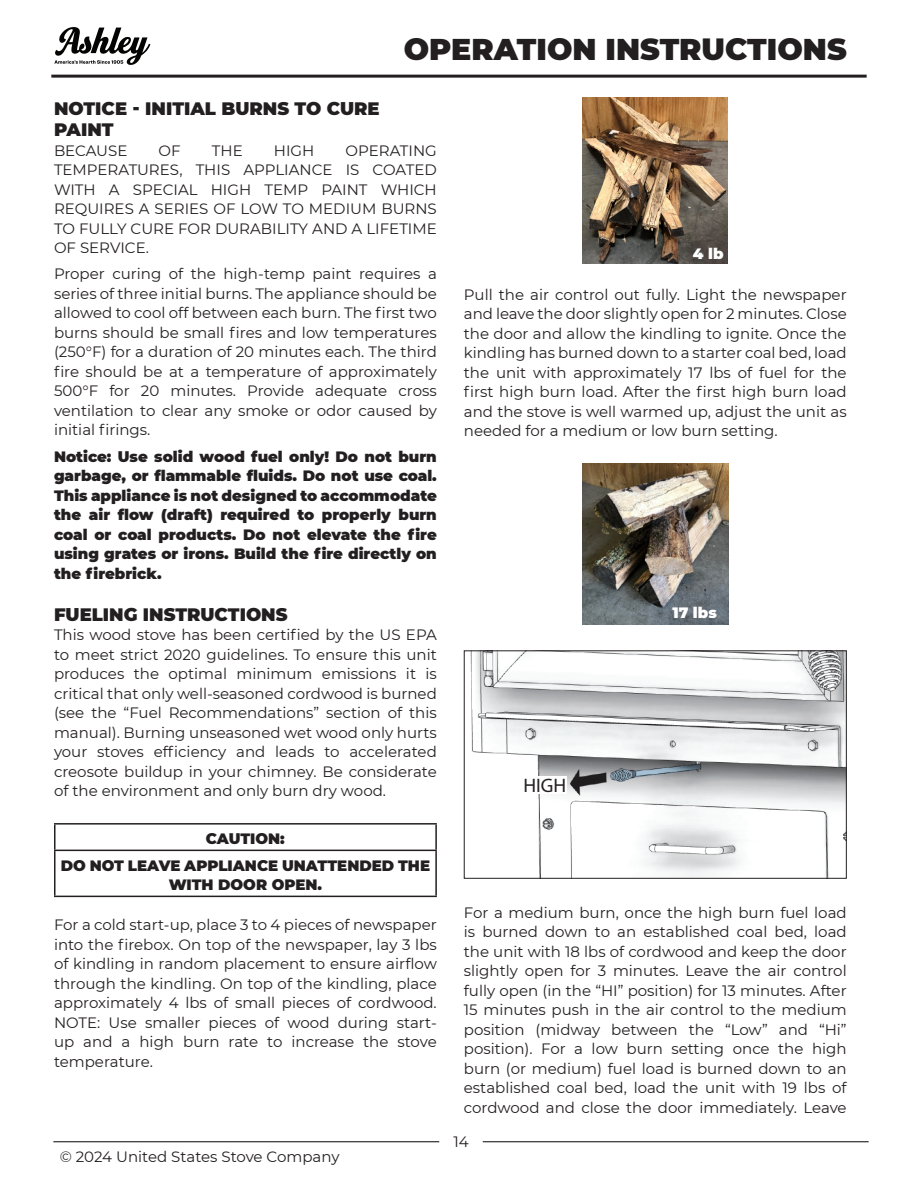
<style>
.page{position:relative;width:918px;height:1188px;background:#fff}
.page>*{position:absolute;margin:0;border:0;box-sizing:border-box;transform-origin:0 0}
.Section_Headers{font:900 30px "Montserrat";color:#231f20}
.t1{font:19.5px "Myriad Pro";color:#231f20}
.Sub-Section_Header{font:900 18px/21.6px "Montserrat";color:#231f20}
.Body_Text{font:15px/19.5px "Montserrat";color:#231f20;text-align:justify}
.Body_Text-2{font:900 15px/19.5px "Montserrat";color:#231f20;text-align:justify}
.Centered_BLACK{font:900 15px/19.5px "Montserrat";color:#231f20;text-align:center}
.Table{font:900 15px "Montserrat";color:#fff}
</style>
<div class="page">
<hr style="left:53px;top:1141px;width:386px;height:1px;background:#231f20">
<hr style="left:483px;top:1141px;width:386px;height:1px;background:#231f20">
<svg style="left:54px;top:27px;width:96px;height:38px"></svg>
<hr style="left:51px;top:75px;width:816px;height:3px;background:#231f20">
<hr style="left:54px;top:823px;width:383px;height:2px;background:#231f20">
<hr style="left:54px;top:825px;width:2px;height:25px;background:#231f20">
<hr style="left:435px;top:825px;width:2px;height:25px;background:#231f20">
<hr style="left:54px;top:850px;width:383px;height:1px;background:#231f20">
<hr style="left:54px;top:851px;width:2px;height:45px;background:#231f20">
<hr style="left:435px;top:851px;width:2px;height:45px;background:#231f20">
<hr style="left:54px;top:896px;width:383px;height:1px;background:#231f20">
<img style="left:583px;top:97px;width:145px;height:167px">
<img style="left:582px;top:463px;width:147px;height:161px">
<img style="left:470px;top:652px;width:375px;height:225px">
<div style="left:523px;top:776px;width:44px;height:18px;background:#fff"></div>
<div style="left:464px;top:650px;width:383px;height:229px;border:1px solid #231f20"></div>
<p class="Section_Headers" style="left:404px;top:27px;width:444px">OPERATION INSTRUCTIONS</p>
<p class="Sub-Section_Header" style="left:54px;top:96px;width:327px">NOTICE - INITIAL BURNS TO CURE<br>PAINT</p>
<p class="Body_Text" style="left:54px;top:140px;width:75px">BECAUSE</p>
<p class="Body_Text" style="left:159px;top:140px;width:24px">OF</p>
<p class="Body_Text" style="left:212px;top:140px;width:32px">THE</p>
<p class="Body_Text" style="left:274px;top:140px;width:42px">HIGH</p>
<p class="Body_Text" style="left:54px;top:140px;width:384px;text-indent:292px">OPERATING TEMPERATURES, THIS APPLIANCE IS COATED WITH A SPECIAL HIGH TEMP PAINT WHICH REQUIRES A SERIES OF LOW TO MEDIUM BURNS TO FULLY CURE FOR DURABILITY AND A LIFETIME OF SERVICE.</p>
<p class="Body_Text" style="left:54px;top:264px;width:384px">Proper curing of the high-temp paint requires a series of three initial burns. The appliance should be allowed to cool off between each burn. The first two burns should be small fires and low temperatures (250°F) for a duration of 20 minutes each. The third fire should be at a temperature of approximately 500°F for 20 minutes. Provide adequate cross ventilation to clear any smoke or odor caused by initial firings.</p>
<p class="Body_Text-2" style="left:54px;top:446px;width:384px">Notice: Use solid wood fuel only! Do not burn garbage, or flammable fluids. Do not use coal.<br>This appliance is not designed to accommodate the air flow (draft) required to properly burn coal or coal products. Do not elevate the fire using grates or irons. Build the fire directly on the firebrick.</p>
<p class="Sub-Section_Header" style="left:54px;top:602px;width:235px">FUELING INSTRUCTIONS</p>
<p class="Body_Text" style="left:54px;top:624px;width:384px">This wood stove has been certified by the US EPA to meet strict 2020 guidelines. To ensure this unit produces the optimal minimum emissions it is critical that only well-seasoned cordwood is burned (see the “Fuel Recommendations” section of this manual). Burning unseasoned wet wood only hurts your stoves efficiency and leads to accelerated creosote buildup in your chimney. Be considerate of the environment and only burn dry wood.</p>
<p class="Centered_BLACK" style="left:206px;top:828px;width:80px">CAUTION:</p>
<p class="Centered_BLACK" style="left:61px;top:855px;width:371px">DO NOT LEAVE APPLIANCE UNATTENDED THE<br>WITH DOOR OPEN.</p>
<p class="Body_Text" style="left:54px;top:915px;width:384px">For a cold start-up, place 3 to 4 pieces of newspaper into the firebox. On top of the newspaper, lay 3 lbs of kindling in random placement to ensure airflow through the kindling. On top of the kindling, place approximately 4 lbs of small pieces of cordwood.<br>NOTE: Use smaller pieces of wood during start&shy;up and a high burn rate to increase the stove temperature.</p>
<p class="Body_Text" style="left:60px;top:1146px;width:281px">© 2024 United States Stove Company</p>
<p class="Table" style="left:693px;top:242px;width:32px">4 lb</p>
<p class="Body_Text" style="left:464px;top:284px;width:384px">Pull the air control out fully. Light the newspaper and leave the door slightly open for 2 minutes. Close the door and allow the kindling to ignite. Once the kindling has burned down to a starter coal bed, load the unit with approximately 17 lbs of fuel for the first high burn load. After the first high burn load and the stove is well warmed up, adjust the unit as needed for a medium or low burn setting.</p>
<p class="t1" style="left:524px;top:774px;width:44px">HIGH</p>
<p class="Table" style="left:673px;top:601px;width:46px">17 lbs</p>
<p class="Body_Text" style="left:464px;top:902px;width:384px">For a medium burn, once the high burn fuel load is burned down to an established coal bed, load the unit with 18 lbs of cordwood and keep the door slightly open for 3 minutes. Leave the air control fully open (in the “HI” position) for 13 minutes. After 15 minutes push in the air control to the medium position (midway between the “Low” and “Hi” position). For a low burn setting once the high burn (or medium) fuel load is burned down to an established coal bed, load the unit with 19 lbs of cordwood and close the door immediately. Leave</p>
<p class="Body_Text" style="left:453px;top:1131px;width:17px">14</p>
</div>
